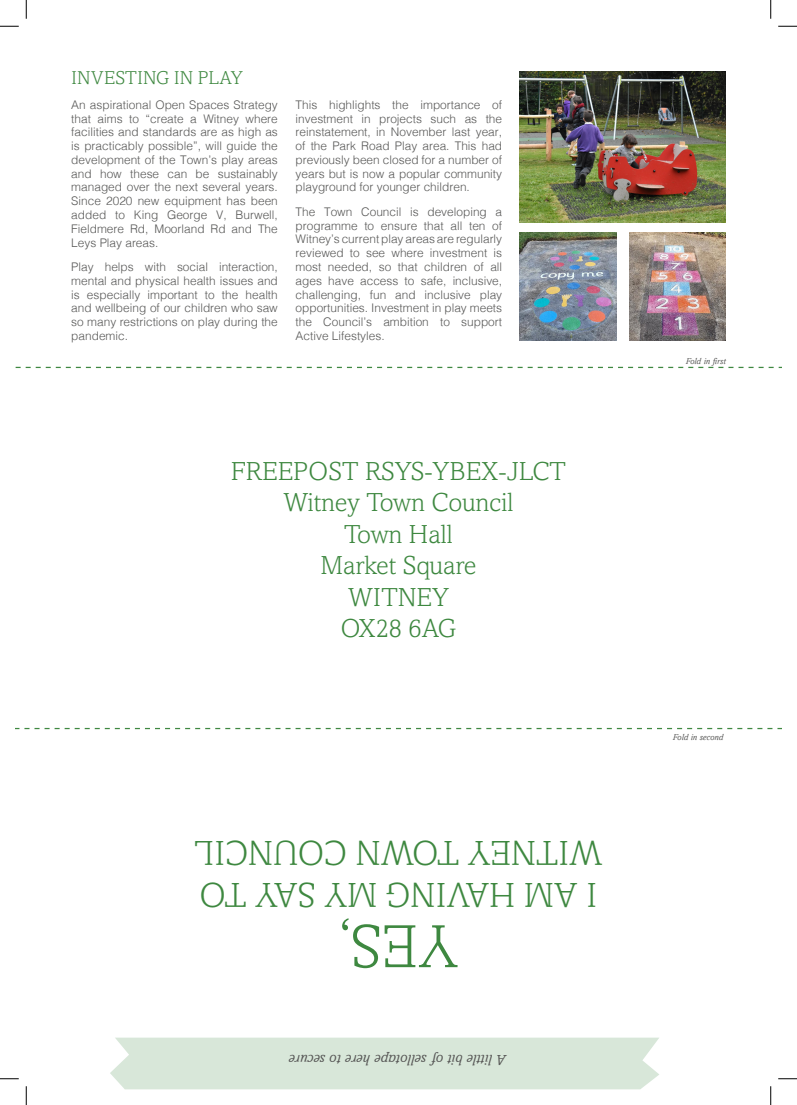
<style>
.page{position:relative;width:797px;height:1105px;background:#fff}
.page>*{position:absolute;margin:0;border:0;box-sizing:border-box;transform-origin:0 0}
.t1{font:300 61.25px "Amasis MT Std";color:#3e8840}
.t2{font:300 35px "Amasis MT Std";color:#3e8840}
.t3{font:300 26.25px "Amasis MT Std";color:#3e8840}
.Paragraph_Style_2{font:300 18.75px "Amasis MT Std";color:#3e8840}
.t4{font:italic 15px "Amasis";color:#575756}
.Paragraph_Style_4{font:300 11.88px/13.8px "Helvetica";color:#575756;text-align:justify}
.t5{font:italic 8.75px "Amasis";color:#575756}
</style>
<div class="page">
<div style="left:110px;top:1038px;width:549px;height:51px;background:#d8e7d9"></div>
<svg style="left:16px;top:728px;width:765px;height:1px"></svg>
<svg style="left:16px;top:367px;width:765px;height:1px"></svg>
<img style="left:519px;top:71px;width:206px;height:151px">
<img style="left:519px;top:233px;width:98px;height:107px">
<img style="left:629px;top:233px;width:96px;height:107px">
<svg style="left:0;top:25px;width:19px;height:2px"></svg>
<svg style="left:778px;top:25px;width:19px;height:2px"></svg>
<svg style="left:0;top:1078px;width:19px;height:1px"></svg>
<svg style="left:778px;top:1078px;width:19px;height:1px"></svg>
<svg style="left:25px;top:0;width:2px;height:19px"></svg>
<svg style="left:25px;top:1086px;width:2px;height:19px"></svg>
<svg style="left:770px;top:0;width:1px;height:19px"></svg>
<svg style="left:770px;top:1086px;width:1px;height:19px"></svg>
<p class="Paragraph_Style_2" style="left:71px;top:67px;width:173px">INVESTING IN PLAY</p>
<p class="Paragraph_Style_4" style="left:71px;top:97px;width:208px">An aspirational Open Spaces Strategy that aims to “create a Witney where facilities and standards are as high as is practicably possible”, will guide the development of the Town’s play areas and how these can be sustainably managed over the next several years.<br>Since 2020 new equipment has been added to King George V, Burwell, Fieldmere Rd, Moorland Rd and The Leys Play areas.</p>
<p class="Paragraph_Style_4" style="left:71px;top:259px;width:208px">Play helps with social interaction, mental and physical health issues and is especially important to the health and wellbeing of our children who saw so many restrictions on play during the pandemic.</p>
<p class="Paragraph_Style_4" style="left:295px;top:97px;width:208px">This highlights the importance of investment in projects such as the reinstatement, in November last year, of the Park Road Play area. This had previously been closed for a number of years but is now a popular community playground for younger children.</p>
<p class="Paragraph_Style_4" style="left:295px;top:204px;width:208px">The Town Council is developing a programme to ensure that all ten of Witney’s current play areas are regularly reviewed to see where investment is most needed, so that children of all ages have access to safe, inclusive, challenging, fun and inclusive play opportunities. Investment in play meets the Council’s ambition to support Active Lifestyles.</p>
<p class="t3" style="left:231px;top:456px;width:336px">FREEPOST RSYS-YBEX-JLCT</p>
<p class="t3" style="left:283px;top:487px;width:231px">Witney Town Council</p>
<p class="t3" style="left:344px;top:519px;width:110px">Town Hall</p>
<p class="t3" style="left:320px;top:550px;width:158px">Market Square</p>
<p class="t3" style="left:348px;top:582px;width:102px">WITNEY</p>
<p class="t3" style="left:341px;top:613px;width:117px">OX28 6AG</p>
<p class="t2" style="left:602px;top:873px;width:409px;rotate:-180deg">WITNEY TOWN COUNCIL</p>
<p class="t2" style="left:597px;top:915px;width:399px;rotate:-180deg">I AM HAVING MY SAY TO</p>
<p class="t1" style="left:458px;top:981px;width:121px;rotate:-180deg">YES,</p>
<p class="t4" style="left:506px;top:1069px;width:219px;rotate:-180deg">A little bit of sellotape here to secure</p>
<p class="t5" style="left:685px;top:356px;width:41px">Fold in first</p>
<p class="t5" style="left:673px;top:732px;width:52px">Fold in second</p>
</div>
